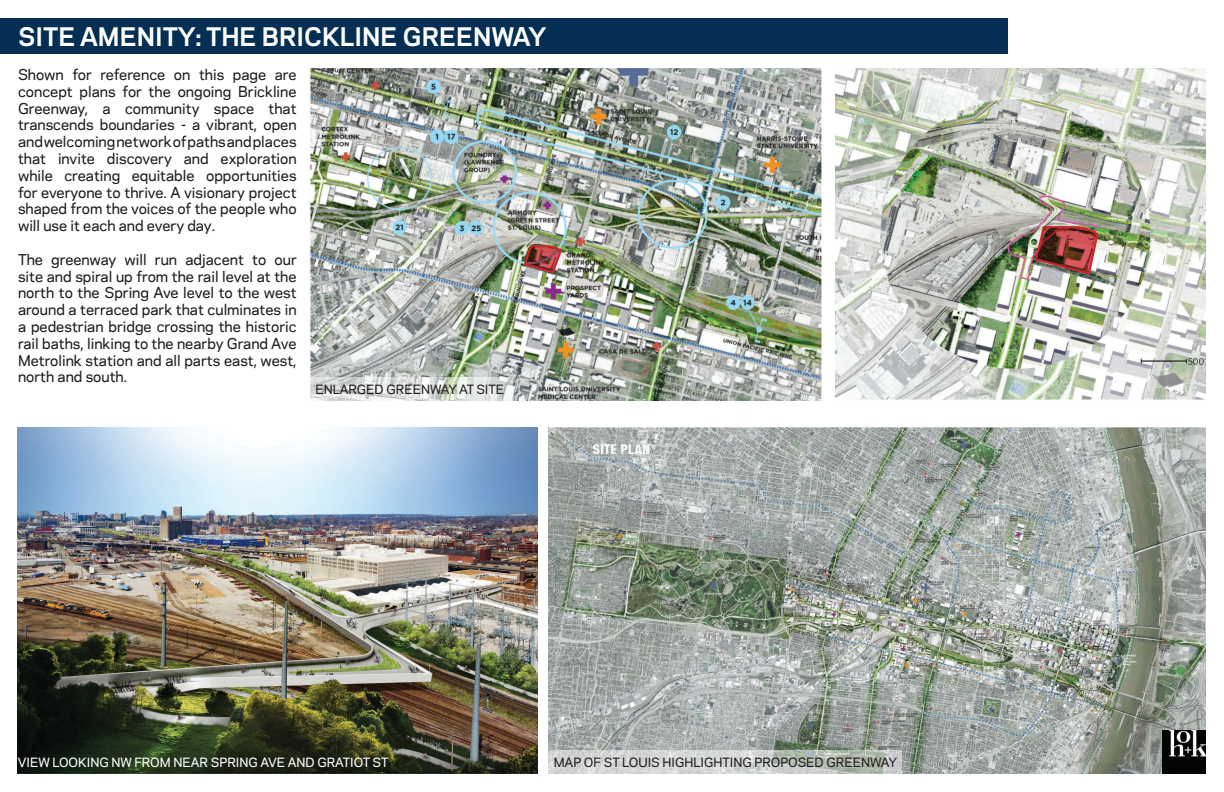
<style>
.page{position:relative;width:1224px;height:792px;background:#fff}
.page>*{position:absolute;margin:0;border:0;box-sizing:border-box;transform-origin:0 0}
.t1{font:700 24px "HOK Sans Pro";color:#fff}
.t2{font:14px/16.8px "HOK Sans";color:#231f20;text-align:justify}
.t3{font:500 12px "HOK Sans Pro";color:#231f20}
.t4{font:500 12px "HOK Sans Pro";color:#fff}
</style>
<div class="page">
<div style="left:0;top:18px;width:1008px;height:36px;background:#042f52"></div>
<img style="left:548px;top:427px;width:658px;height:347px">
<img style="left:310px;top:69px;width:512px;height:332px">
<img style="left:836px;top:69px;width:370px;height:331px">
<img style="left:18px;top:427px;width:519px;height:347px">
<svg style="left:548px;top:751px;width:353px;height:23px;background:#cacecb"></svg>
<svg style="left:310px;top:378px;width:203px;height:23px"></svg>
<svg style="left:522px;top:244px;width:41px;height:31px"></svg>
<img style="left:1034px;top:225px;width:65px;height:51px">
<img style="left:1163px;top:731px;width:43px;height:43px">
<h1 class="t1" style="left:18px;top:18px;width:529px">SITE AMENITY: THE BRICKLINE GREENWAY</h1>
<p class="t2" style="left:18px;top:66px;width:280px">Shown for reference on this page are concept plans for the ongoing Brickline Greenway, a community space that transcends boundaries - a vibrant, open and welcoming network of paths and places that invite discovery and exploration while creating equitable opportunities for everyone to thrive. A visionary project shaped from the voices of the people who will use it each and every day.</p>
<p class="t2" style="left:18px;top:250px;width:280px">The greenway will run adjacent to our site and spiral up from the rail level at the north to the Spring Ave level to the west around a terraced park that culminates in a pedestrian bridge crossing the historic rail baths, linking to the nearby Grand Ave Metrolink station and all parts east, west, north and south.</p>
<p class="t3" style="left:315px;top:381px;width:190px">ENLARGED GREENWAY AT SITE</p>
<p class="t4" style="left:18px;top:754px;width:372px">VIEW LOOKING NW FROM NEAR SPRING AVE AND GRATIOT ST</p>
<p class="t3" style="left:554px;top:754px;width:345px">MAP OF ST LOUIS HIGHLIGHTING PROPOSED GREENWAY</p>
</div>
